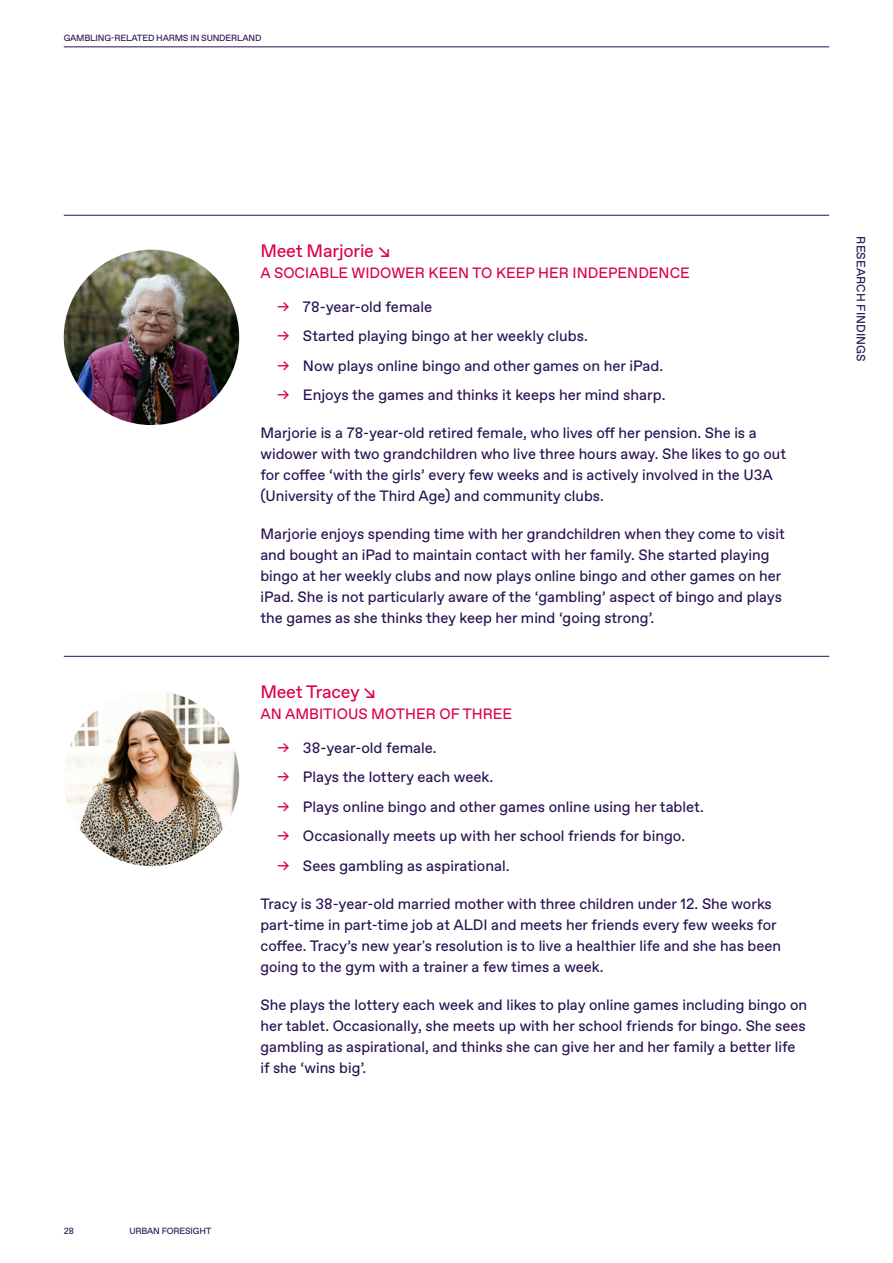
<style>
.page{position:relative;width:893px;height:1263px;background:#fff}
.page>*{position:absolute;margin:0;border:0;box-sizing:border-box;transform-origin:0 0}
.Header_5{font:18px "ABC Favorit";letter-spacing:-.01em;color:#db0052}
.Favorit_body_copy{font:15px/21px "ABC Favorit";color:#291252}
.Favorit_body_copy-2{font:15px "ABC Favorit";color:#db0052}
.Body_Text{font:12px "ABC Favorit";color:#291252}
.t1{font:9px "ABC Favorit";letter-spacing:-.02em;color:#291252}
.s1{color:#db0052}
</style>
<div class="page">
<hr style="left:64px;top:215px;width:765px;height:1px;background:#291252">
<hr style="left:64px;top:47px;width:765px;height:1px;background:#291252">
<hr style="left:64px;top:656px;width:765px;height:1px;background:#291252">
<img style="left:64px;top:691px;width:175px;height:175px;border-radius:88px">
<img style="left:64px;top:250px;width:175px;height:175px;border-radius:88px">
<p class="t1" style="left:64px;top:32px;width:199px">GAMBLING-RELATED HARMS IN SUNDERLAND</p>
<p class="Header_5" style="left:260px;top:240px;width:131px">Meet Marjorie ↘︎</p>
<p class="Favorit_body_copy-2" style="left:260px;top:264px;width:431px">A SOCIABLE WIDOWER KEEN TO KEEP HER INDEPENDENCE</p>
<p class="Favorit_body_copy" style="left:277px;top:296px;width:156px"><span class="s1">→</span> 78-year-old female</p>
<p class="Favorit_body_copy" style="left:277px;top:326px;width:312px"><span class="s1">→</span> Started playing bingo at her weekly clubs.</p>
<p class="Favorit_body_copy" style="left:277px;top:355px;width:387px"><span class="s1">→</span> Now plays online bingo and other games on her iPad.</p>
<p class="Favorit_body_copy" style="left:277px;top:385px;width:390px"><span class="s1">→</span> Enjoys the games and thinks it keeps her mind sharp.</p>
<p class="Favorit_body_copy" style="left:260px;top:423px;width:527px">Marjorie is a 78-year-old retired female, who lives off her pension. She is a widower with two grandchildren who live three hours away. She likes to go out for coffee ‘with the girls’ every few weeks and is actively involved in the U3A (University of the Third Age) and community clubs.</p>
<p class="Favorit_body_copy" style="left:260px;top:524px;width:526px">Marjorie enjoys spending time with her grandchildren when they come to visit and bought an iPad to maintain contact with her family. She started playing bingo at her weekly clubs and now plays online bingo and other games on her iPad. She is not particularly aware of the ‘gambling’ aspect of bingo and plays the games as she thinks they keep her mind ‘going strong’.</p>
<p class="Header_5" style="left:260px;top:681px;width:117px">Meet Tracey ↘︎</p>
<p class="Favorit_body_copy-2" style="left:260px;top:705px;width:253px">AN AMBITIOUS MOTHER OF THREE</p>
<p class="Favorit_body_copy" style="left:277px;top:737px;width:161px"><span class="s1">→</span> 38-year-old female.</p>
<p class="Favorit_body_copy" style="left:277px;top:767px;width:217px"><span class="s1">→</span> Plays the lottery each week.</p>
<p class="Favorit_body_copy" style="left:277px;top:796px;width:428px"><span class="s1">→</span> Plays online bingo and other games online using her tablet.</p>
<p class="Favorit_body_copy" style="left:277px;top:826px;width:409px"><span class="s1">→</span> Occasionally meets up with her school friends for bingo.</p>
<p class="Favorit_body_copy" style="left:277px;top:855px;width:234px"><span class="s1">→</span> Sees gambling as aspirational.</p>
<p class="Favorit_body_copy" style="left:260px;top:894px;width:522px">Tracy is 38-year-old married mother with three children under 12. She works part-time in part-time job at ALDI and meets her friends every few weeks for coffee. Tracy’s new year's resolution is to live a healthier life and she has been going to the gym with a trainer a few times a week.</p>
<p class="Favorit_body_copy" style="left:260px;top:995px;width:548px">She plays the lottery each week and likes to play online games including bingo on her tablet. Occasionally, she meets up with her school friends for bingo. She sees gambling as aspirational, and thinks she can give her and her family a better life if she ‘wins big’.</p>
<p class="Body_Text" style="left:868px;top:236px;width:126px;rotate:90deg">RESEARCH FINDINGS</p>
<p class="t1" style="left:64px;top:1226px;width:12px">28</p>
<p class="t1" style="left:129px;top:1226px;width:84px">URBAN FORESIGHT</p>
</div>
